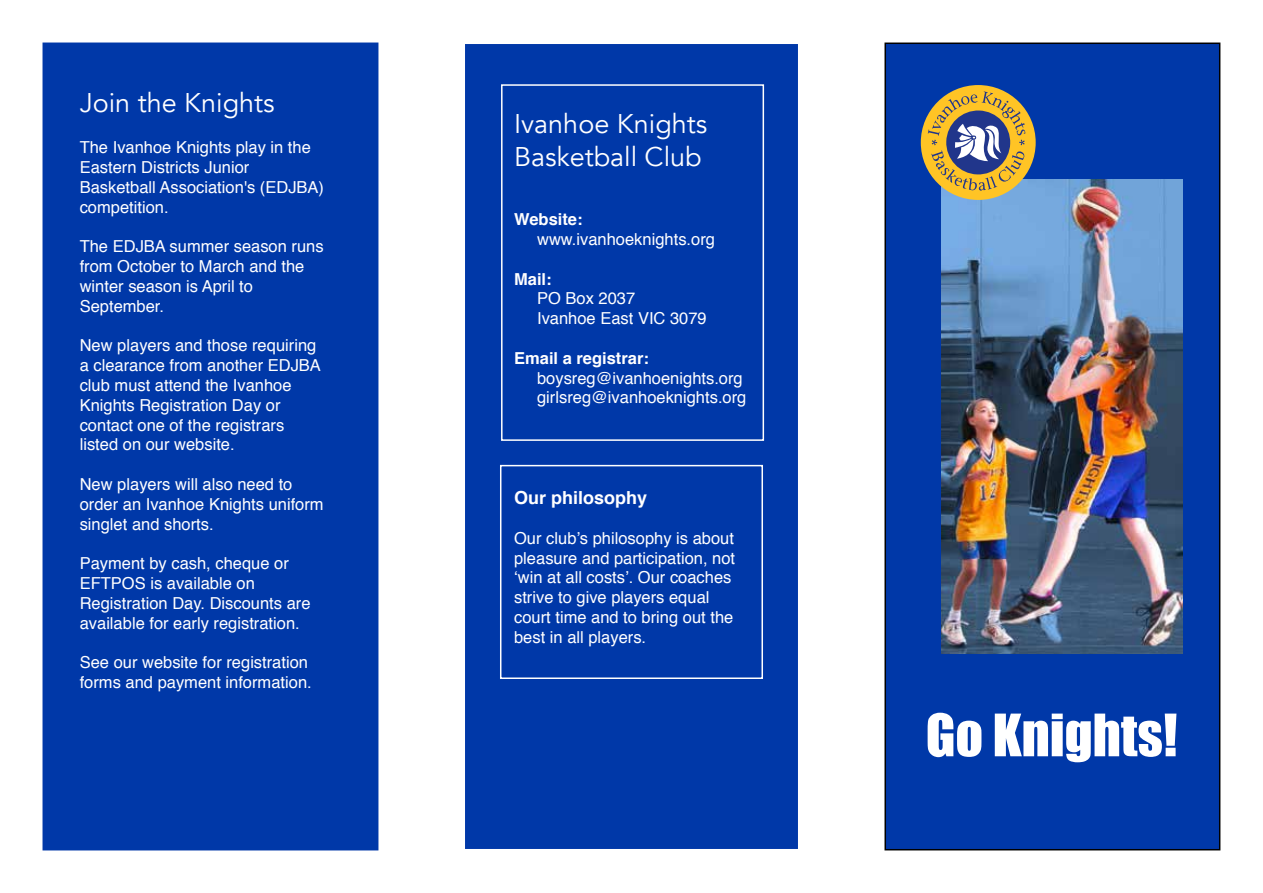
<style>
.page{position:relative;width:1263px;height:893px;background:#fff}
.page>*{position:absolute;margin:0;border:0;box-sizing:border-box;transform-origin:0 0}
.t1{font:54px "Impact";color:#fff}
.t2{font:27px/32.4px "Avenir";color:#fff}
.t3{font:700 18px "Helvetica";color:#fff}
.t4{font:16.5px/19.8px "Helvetica";color:#fff}
.t5{font:700 16.5px "Helvetica";color:#fff}
</style>
<div class="page">
<div style="left:43px;top:43px;width:335px;height:807px;background:#0038a8"></div>
<div style="left:463px;top:43px;width:336px;height:807px;background:#0038a8;border:2px solid #fff"></div>
<div style="left:885px;top:43px;width:335px;height:807px;background:#0038a8"></div>
<div style="left:884px;top:43px;width:336px;height:807px;border:2px solid #000"></div>
<img style="left:942px;top:179px;width:240px;height:475px">
<svg style="left:501px;top:84px;width:264px;height:357px"></svg>
<svg style="left:500px;top:464px;width:263px;height:215px"></svg>
<div style="left:921px;top:85px;width:115px;height:115px;background:#ffc425;border-radius:50%"></div>
<svg style="left:928px;top:91px;width:97px;height:100px"></svg>
<h2 class="t2" style="left:80px;top:87px;width:196px">Join the Knights</h2>
<p class="t4" style="left:80px;top:138px;width:246px">The Ivanhoe Knights play in the<br>Eastern Districts Junior<br>Basketball Association's (EDJBA) competition.</p>
<p class="t4" style="left:80px;top:237px;width:245px">The EDJBA summer season runs from October to March and the winter season is April to<br>September.</p>
<p class="t4" style="left:80px;top:336px;width:243px">New players and those requiring a clearance from another EDJBA club must attend the Ivanhoe<br>Knights Registration Day or contact one of the registrars listed on our website.</p>
<p class="t4" style="left:80px;top:475px;width:245px">New players will also need to order an Ivanhoe Knights uniform singlet and shorts.</p>
<p class="t4" style="left:80px;top:554px;width:232px">Payment by cash, cheque or<br>EFTPOS is available on<br>Registration Day. Discounts are available for early registration.</p>
<p class="t4" style="left:80px;top:653px;width:234px">See our website for registration forms and payment information.</p>
<h2 class="t2" style="left:514px;top:108px;width:195px">Ivanhoe Knights<br>Basketball Club</h2>
<p class="t5" style="left:514px;top:206px;width:70px">Website:</p>
<p class="t4" style="left:537px;top:230px;width:179px">www.ivanhoeknights.org</p>
<p class="t5" style="left:514px;top:265px;width:39px">Mail:</p>
<p class="t4" style="left:537px;top:289px;width:171px">PO Box 2037<br>Ivanhoe East VIC 3079</p>
<p class="t5" style="left:514px;top:345px;width:136px">Email a registrar:</p>
<p class="t4" style="left:537px;top:368px;width:211px">boysreg@ivanhoenights.org girlsreg@ivanhoeknights.org</p>
<p class="t3" style="left:514px;top:483px;width:135px">Our philosophy</p>
<p class="t4" style="left:514px;top:529px;width:223px">Our club’s philosophy is about pleasure and participation, not ‘win at all costs’. Our coaches strive to give players equal court time and to bring out the best in all players.</p>
<h1 class="t1" style="left:926px;top:693px;width:253px">Go Knights!</h1>
</div>
